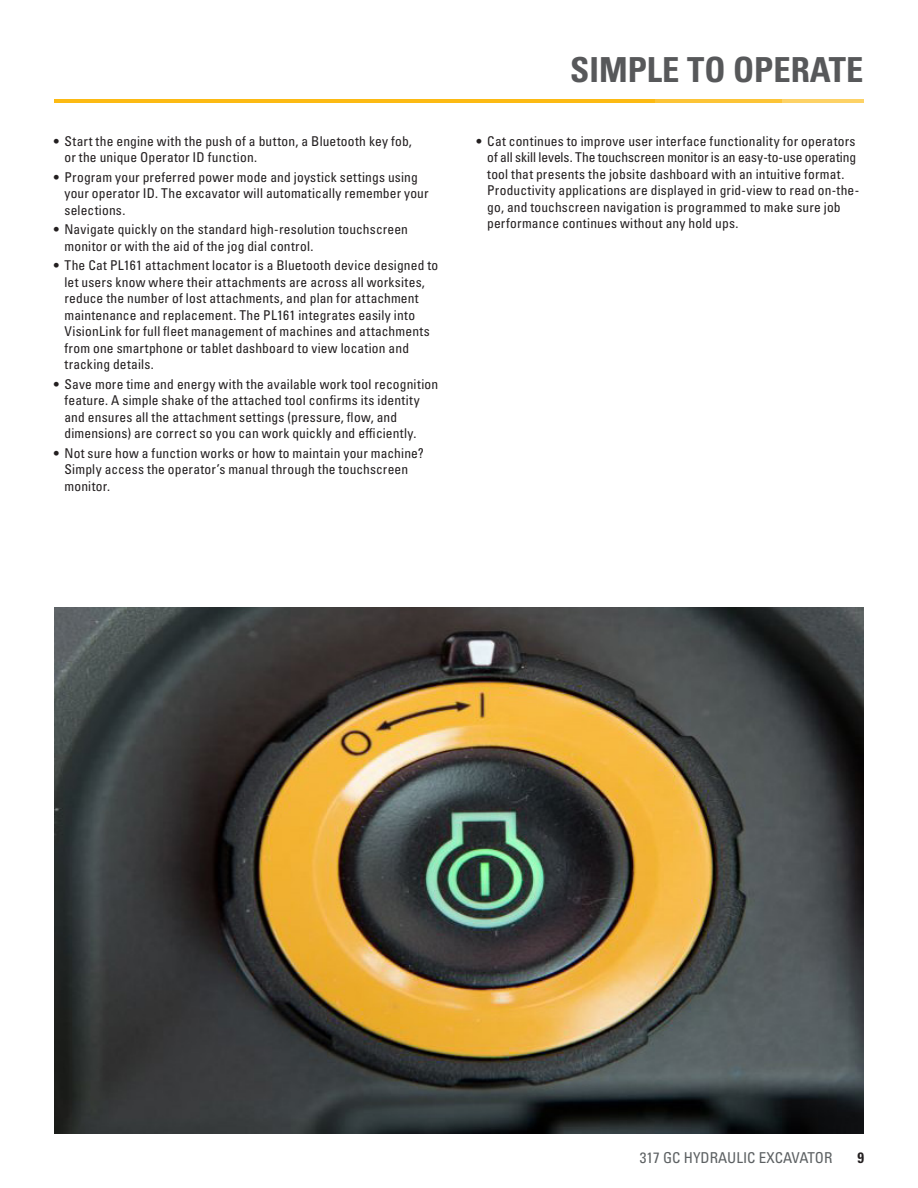
<style>
.page{position:relative;width:918px;height:1188px;background:#fff}
.page>*{position:absolute;margin:0;border:0;box-sizing:border-box;transform-origin:0 0}
.t1{font:34.5px "Univers LTCYR 67 Bold Cond";color:#57585a}
.t2{font:condensed 15px "Univers LTCYR 57";color:#5d6163}
.t3{font:15px "Univers LTCYR 67 Bold Cond";color:#231f20}
.t4{font:condensed 13.5px/16.5px "Univers LTCYR 57";letter-spacing:.015em;color:#231f20}
</style>
<div class="page">
<hr style="left:54px;top:99px;width:601px;height:4px;background:#fcba13">
<hr style="left:654px;top:99px;width:128px;height:4px;background:#fcc437">
<hr style="left:782px;top:99px;width:81px;height:4px;background:#fdd266">
<img style="left:54px;top:608px;width:809px;height:526px">
<p class="t4" style="left:65px;top:132px;width:349px;text-indent:-11px">• Start the engine with the push of a button, a Bluetooth key fob, or the unique Operator ID function.</p>
<p class="t4" style="left:65px;top:168px;width:366px;text-indent:-11px">• Program your preferred power mode and joystick settings using your operator ID. The excavator will automatically remember your selections.</p>
<p class="t4" style="left:65px;top:221px;width:345px;text-indent:-11px">• Navigate quickly on the standard high-resolution touchscreen monitor or with the aid of the jog dial control.</p>
<p class="t4" style="left:65px;top:257px;width:375px;text-indent:-11px">• The Cat PL161 attachment locator is a Bluetooth device designed to let users know where their attachments are across all worksites, reduce the number of lost attachments, and plan for attachment maintenance and replacement. The PL161 integrates easily into VisionLink for full fleet management of machines and attachments from one smartphone or tablet dashboard to view location and tracking details.</p>
<p class="t4" style="left:65px;top:375px;width:375px;text-indent:-11px">• Save more time and energy with the available work tool recognition feature. A simple shake of the attached tool confirms its identity and ensures all the attachment settings (pressure, flow, and dimensions) are correct so you can work quickly and efficiently.</p>
<p class="t4" style="left:65px;top:444px;width:361px;text-indent:-11px">• Not sure how a function works or how to maintain your machine?<br>Simply access the operator’s manual through the touchscreen monitor.</p>
<h1 class="t1" style="left:570px;top:48px;width:295px">SIMPLE TO OPERATE</h1>
<p class="t4" style="left:487px;top:132px;width:374px;text-indent:-11px">• Cat continues to improve user interface functionality for operators of all skill levels. The touchscreen monitor is an easy-to-use operating tool that presents the jobsite dashboard with an intuitive format.<br>Productivity applications are displayed in grid-view to read on-the&shy;go, and touchscreen navigation is programmed to make sure job performance continues without any hold ups.</p>
<p class="t2" style="left:640px;top:1148px;width:194px">317 GC HYDRAULIC EXCAVATOR</p>
<p class="t3" style="left:857px;top:1148px;width:8px">9</p>
</div>
